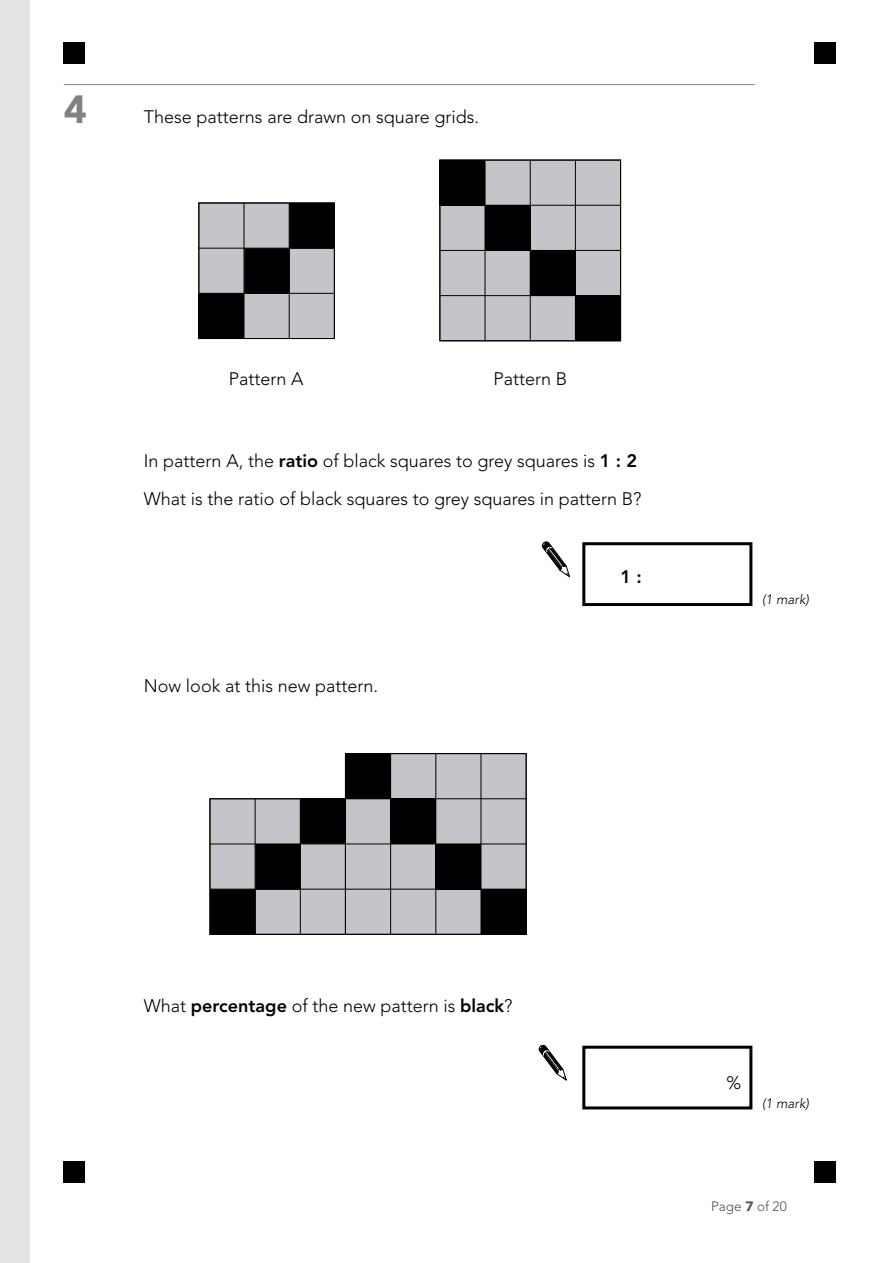
<style>
.page{position:relative;width:893px;height:1263px;background:#fff}
.page>*{position:absolute;margin:0;border:0;box-sizing:border-box;transform-origin:0 0}
.t1{font:900 39px "Avenir";color:#818084}
.t2{font:300 18px/38.5px "Avenir";color:#000}
.t3{font:800 18px "Avenir";color:#000}
.t4{font:italic 300 13.5px "Avenir";color:#000}
.t5{font:300 13.5px "Avenir";color:#504f53}
.s1{font-weight:800}
.s2{font-weight:900}
</style>
<div class="page">
<div style="left:0;top:0;width:30px;height:1263px;background:#e3e4e6"></div>
<div style="left:64px;top:43px;width:21px;height:21px;background:#000"></div>
<div style="left:814px;top:43px;width:22px;height:21px;background:#000"></div>
<div style="left:64px;top:1161px;width:21px;height:21px;background:#000"></div>
<div style="left:814px;top:1161px;width:22px;height:21px;background:#000"></div>
<div style="left:199px;top:203px;width:135px;height:135px;background:#c3c5c8"></div>
<div style="left:289px;top:203px;width:45px;height:45px;background:#000"></div>
<div style="left:244px;top:248px;width:45px;height:45px;background:#000"></div>
<div style="left:199px;top:293px;width:45px;height:45px;background:#000"></div>
<hr style="left:199px;top:248px;width:135px;height:1px;background:#000">
<hr style="left:199px;top:293px;width:135px;height:1px;background:#000">
<hr style="left:244px;top:203px;width:1px;height:135px;background:#000">
<hr style="left:289px;top:203px;width:1px;height:135px;background:#000">
<div style="left:199px;top:203px;width:136px;height:136px;border:1px solid #000"></div>
<div style="left:440px;top:160px;width:181px;height:181px;background:#c3c5c8"></div>
<div style="left:440px;top:160px;width:45px;height:45px;background:#000"></div>
<div style="left:485px;top:205px;width:45px;height:45px;background:#000"></div>
<div style="left:530px;top:250px;width:45px;height:46px;background:#000"></div>
<div style="left:575px;top:296px;width:46px;height:45px;background:#000"></div>
<hr style="left:440px;top:205px;width:181px;height:1px;background:#000">
<hr style="left:440px;top:250px;width:181px;height:1px;background:#000">
<hr style="left:440px;top:295px;width:181px;height:1px;background:#000">
<hr style="left:485px;top:160px;width:1px;height:181px;background:#000">
<hr style="left:530px;top:160px;width:1px;height:181px;background:#000">
<hr style="left:575px;top:160px;width:1px;height:181px;background:#000">
<div style="left:440px;top:160px;width:181px;height:181px;border:1px solid #000"></div>
<div style="left:210px;top:799px;width:135px;height:135px;background:#c3c5c8"></div>
<div style="left:300px;top:799px;width:45px;height:45px;background:#000"></div>
<div style="left:255px;top:844px;width:45px;height:45px;background:#000"></div>
<div style="left:210px;top:889px;width:45px;height:45px;background:#000"></div>
<hr style="left:210px;top:844px;width:135px;height:1px;background:#000">
<hr style="left:210px;top:889px;width:135px;height:1px;background:#000">
<hr style="left:255px;top:799px;width:1px;height:135px;background:#000">
<hr style="left:300px;top:799px;width:1px;height:135px;background:#000">
<div style="left:210px;top:798px;width:136px;height:137px;border:1px solid #000"></div>
<div style="left:345px;top:754px;width:181px;height:180px;background:#c3c5c8"></div>
<div style="left:345px;top:754px;width:46px;height:45px;background:#000"></div>
<div style="left:391px;top:799px;width:45px;height:45px;background:#000"></div>
<div style="left:436px;top:844px;width:45px;height:45px;background:#000"></div>
<div style="left:481px;top:889px;width:45px;height:45px;background:#000"></div>
<hr style="left:345px;top:798px;width:181px;height:1px;background:#000">
<hr style="left:345px;top:844px;width:181px;height:1px;background:#000">
<hr style="left:345px;top:889px;width:181px;height:1px;background:#000">
<hr style="left:390px;top:754px;width:1px;height:180px;background:#000">
<hr style="left:435px;top:754px;width:1px;height:180px;background:#000">
<hr style="left:481px;top:754px;width:1px;height:180px;background:#000">
<div style="left:345px;top:753px;width:181px;height:182px;border:1px solid #000"></div>
<svg style="left:541px;top:541px;width:29px;height:36px"></svg>
<div style="left:582px;top:542px;width:170px;height:64px;border:3px solid #000"></div>
<svg style="left:538px;top:1044px;width:29px;height:36px"></svg>
<div style="left:582px;top:1046px;width:170px;height:63px;border:3px solid #000"></div>
<hr style="left:64px;top:84px;width:691px;height:1px;background:#818084">
<h1 class="t1" style="left:64px;top:86px;width:25px">4</h1>
<p class="t2" style="left:144px;top:98px;width:337px">These patterns are drawn on square grids.</p>
<p class="t2" style="left:229px;top:360px;width:76px">Pattern A</p>
<p class="t2" style="left:493px;top:360px;width:75px">Pattern B</p>
<p class="t2" style="left:144px;top:441px;width:499px">In pattern A, the <span class="s1">ratio</span> of black squares to grey squares is <span class="s1">1 : 2<br></span>What is the ratio of black squares to grey squares in pattern B?</p>
<p class="t2" style="left:144px;top:666px;width:236px">Now look at this new pattern.</p>
<p class="t3" style="left:621px;top:566px;width:23px">1 :</p>
<p class="t4" style="left:762px;top:592px;width:49px">(1 mark)</p>
<p class="t2" style="left:144px;top:986px;width:370px">What <span class="s1">percentage</span> of the new pattern is <span class="s1">black</span>?</p>
<p class="t2" style="left:726px;top:1063px;width:16px">%</p>
<p class="t4" style="left:762px;top:1095px;width:49px">(1 mark)</p>
<p class="t5" style="left:711px;top:1199px;width:77px">Page <span class="s2">7</span> of 20</p>
</div>
